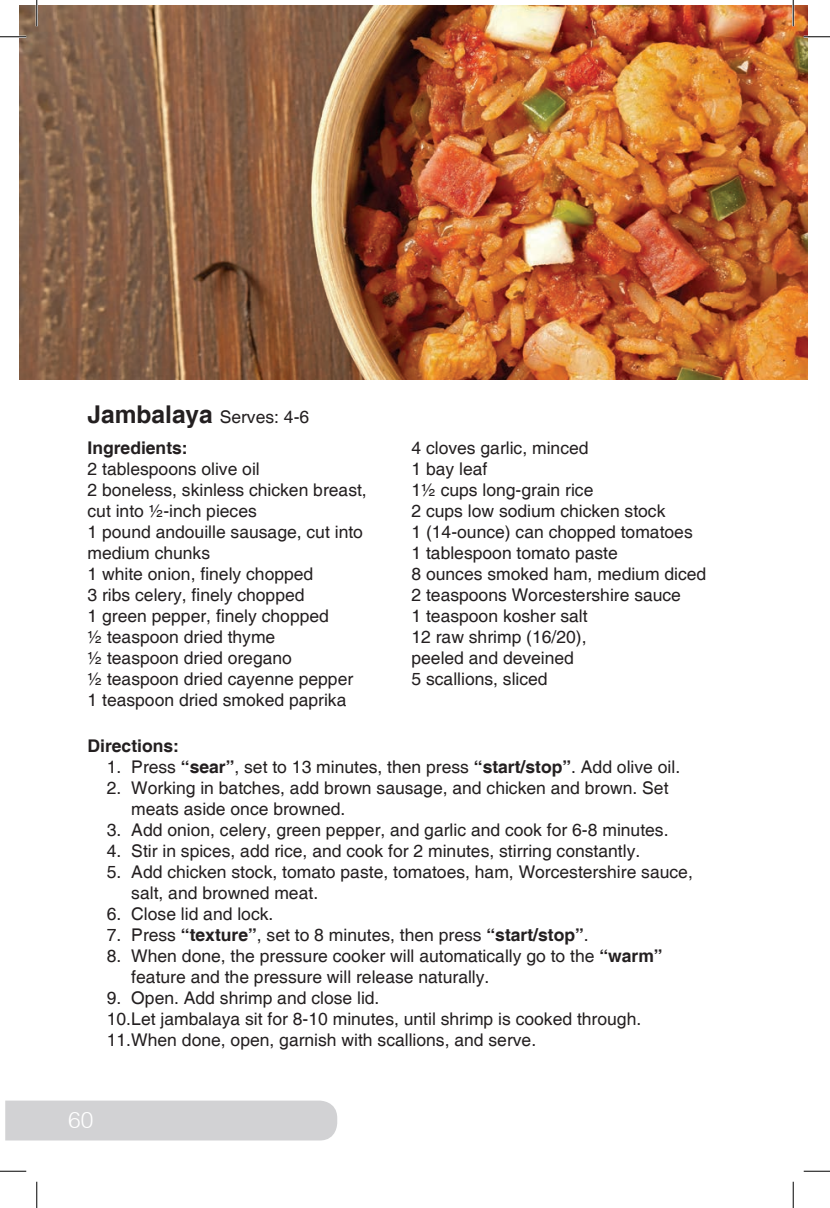
<style>
.page{position:relative;width:830px;height:1208px;background:#fff}
.page>*{position:absolute;margin:0;border:0;box-sizing:border-box;transform-origin:0 0}
.t1{font:300 22.75px "Helvetica";color:#fff}
.t2{font:17.5px/21px "Helvetica";color:#231f20}
.t3{font:700 17.5px/30.4px "Helvetica";color:#231f20}
.s1{font-size:24.5px}
.s2{font-weight:400}
.s3{font-weight:700}
</style>
<div class="page">
<div style="left:5px;top:1100px;width:332px;height:40px;background:#d2d2d4"></div>
<img style="left:19px;top:5px;width:788px;height:374px">
<hr style="left:0;top:36px;width:26px;height:2px;background:#fff">
<hr style="left:803px;top:36px;width:27px;height:2px;background:#fff">
<hr style="left:36px;top:0;width:2px;height:26px;background:#fff">
<hr style="left:792px;top:0;width:2px;height:26px;background:#fff">
<svg style="left:0;top:36px;width:26px;height:1px"></svg>
<svg style="left:803px;top:36px;width:27px;height:1px"></svg>
<svg style="left:0;top:1170px;width:26px;height:1px"></svg>
<svg style="left:803px;top:1170px;width:27px;height:1px"></svg>
<svg style="left:36px;top:0;width:1px;height:26px"></svg>
<svg style="left:36px;top:1181px;width:1px;height:27px"></svg>
<svg style="left:792px;top:0;width:1px;height:26px"></svg>
<svg style="left:792px;top:1181px;width:1px;height:27px"></svg>
<p class="t3" style="left:87px;top:403px;width:223px"><span class="s1">Jambalaya</span> <span class="s2">Serves: 4-6<br></span>Ingredients:</p>
<p class="t2" style="left:87px;top:459px;width:281px">2 tablespoons olive oil<br>2 boneless, skinless chicken breast, cut into ½-inch pieces<br>1 pound andouille sausage, cut into medium chunks<br>1 white onion, finely chopped<br>3 ribs celery, finely chopped<br>1 green pepper, finely chopped<br>½ teaspoon dried thyme<br>½ teaspoon dried oregano<br>½ teaspoon dried cayenne pepper<br>1 teaspoon dried smoked paprika</p>
<p class="t2" style="left:411px;top:438px;width:296px">4 cloves garlic, minced<br>1 bay leaf<br>1½ cups long-grain rice<br>2 cups low sodium chicken stock<br>1 (14-ounce) can chopped tomatoes<br>1 tablespoon tomato paste<br>8 ounces smoked ham, medium diced<br>2 teaspoons Worcestershire sauce<br>1 teaspoon kosher salt<br>12 raw shrimp (16/20),<br>peeled and deveined<br>5 scallions, sliced</p>
<p class="t3" style="left:88px;top:731px;width:93px">Directions:</p>
<p class="t2" style="left:107px;top:756px;width:575px">1. Press <span class="s3">“sear”</span>, set to 13 minutes, then press <span class="s3">“start/stop”</span>. Add olive oil.</p>
<p class="t2" style="left:131px;top:777px;width:538px;text-indent:-24px">2. Working in batches, add brown sausage, and chicken and brown. Set meats aside once browned.</p>
<p class="t2" style="left:107px;top:819px;width:563px">3. Add onion, celery, green pepper, and garlic and cook for 6-8 minutes.</p>
<p class="t2" style="left:107px;top:840px;width:535px">4. Stir in spices, add rice, and cook for 2 minutes, stirring constantly.</p>
<p class="t2" style="left:131px;top:861px;width:563px;text-indent:-24px">5. Add chicken stock, tomato paste, tomatoes, ham, Worcestershire sauce, salt, and browned meat.</p>
<p class="t2" style="left:107px;top:903px;width:168px">6. Close lid and lock.</p>
<p class="t2" style="left:107px;top:924px;width:483px">7. Press <span class="s3">“texture”</span>, set to 8 minutes, then press <span class="s3">“start/stop”</span>.</p>
<p class="t2" style="left:131px;top:945px;width:533px;text-indent:-24px">8. When done, the pressure cooker will automatically go to the <span class="s3">“warm” </span>feature and the pressure will release naturally.</p>
<p class="t2" style="left:107px;top:987px;width:536px">9. Open. Add shrimp and close lid.<br>10.Let jambalaya sit for 8-10 minutes, until shrimp is cooked through.<br>11.When done, open, garnish with scallions, and serve.</p>
<h1 class="t1" style="left:68px;top:1105px;width:27px">60</h1>
</div>
